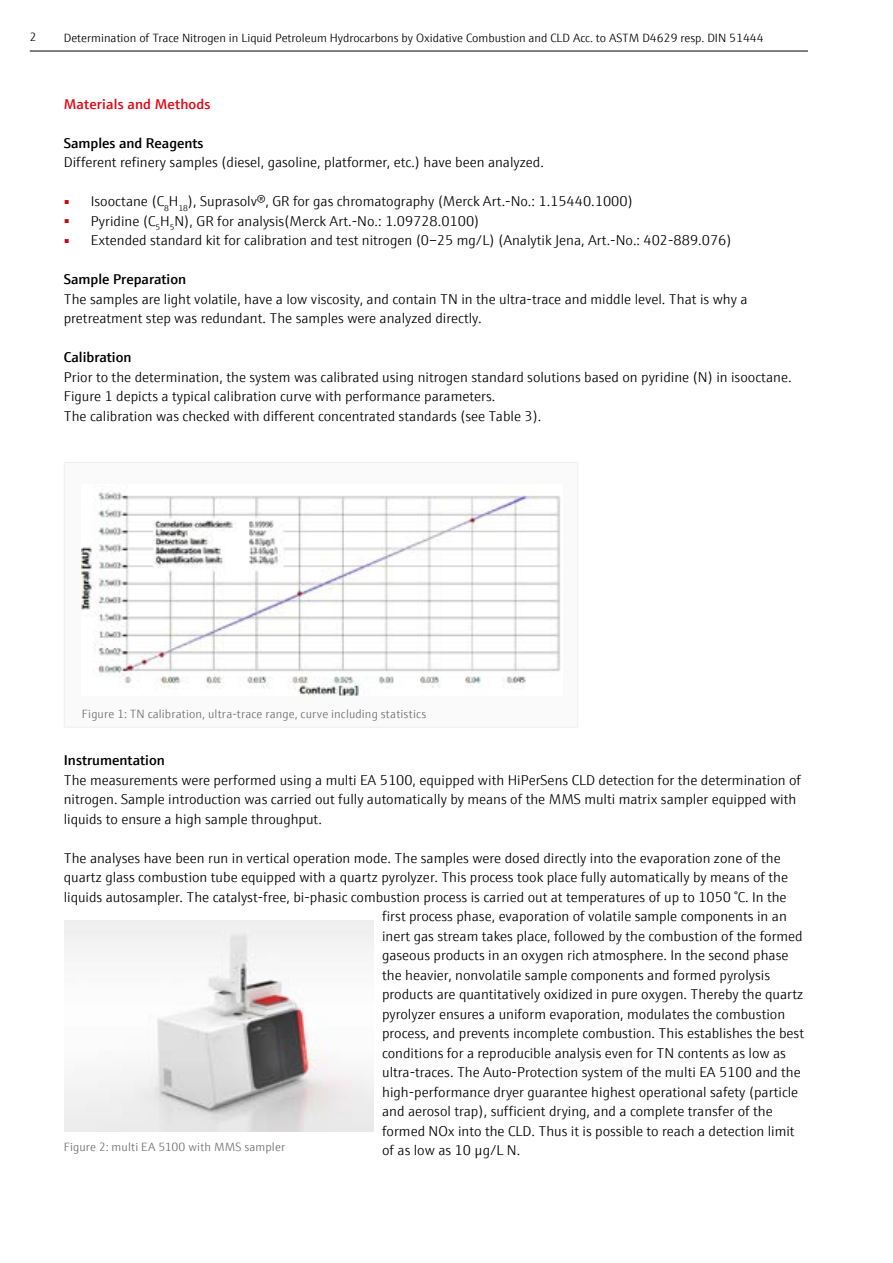
<style>
.page{position:relative;width:893px;height:1263px;background:#fff}
.page>*{position:absolute;margin:0;border:0;box-sizing:border-box;transform-origin:0 0}
.t1{font:300 14.25px/19.5px "E+H Sans";color:#000}
.t2{font:600 14.25px "E+H Sans";color:#000}
.t3{font:600 14.25px "E+H Sans";letter-spacing:.01em;color:#e30613}
.t4{font:300 12px "E+H Sans";color:#000}
.t5{font:300 12px "E+H Sans";letter-spacing:.015em;color:#706f6f}
</style>
<div class="page">
<div style="left:64px;top:462px;width:514px;height:266px;background:#fafafa;border:1px solid #f0f0ef"></div>
<img style="left:81px;top:492px;width:479px;height:203px">
<hr style="left:30px;top:51px;width:778px;height:1px;background:#000">
<img style="left:65px;top:920px;width:309px;height:211px">
<p class="t4" style="left:30px;top:29px;width:8px">2</p>
<p class="t4" style="left:64px;top:29px;width:701px">Determination of Trace Nitrogen in Liquid Petroleum Hydrocarbons by Oxidative Combustion and CLD Acc. to ASTM D4629 resp. DIN 51444</p>
<p class="t3" style="left:64px;top:93px;width:148px">Materials and Methods</p>
<p class="t2" style="left:64px;top:132px;width:141px">Samples and Reagents</p>
<p class="t1" style="left:64px;top:152px;width:482px">Different refinery samples (diesel, gasoline, platformer, etc.) have been analyzed.</p>
<p class="t1" style="left:64px;top:191px;width:571px"><sup>■</sup> Isooctane (C<sub>8</sub>H<sub>18</sub>), Suprasolv®, GR for gas chromatography (Merck Art.-No.: 1.15440.1000)</p>
<p class="t1" style="left:64px;top:210px;width:417px"><sup>■</sup> Pyridine (C<sub>5</sub>H<sub>5</sub>N), GR for analysis(Merck Art.-No.: 1.09728.0100)</p>
<p class="t1" style="left:64px;top:230px;width:669px"><sup>■</sup> Extended standard kit for calibration and test nitrogen (0–25 mg/L) (Analytik Jena, Art.-No.: 402-889.076)</p>
<p class="t2" style="left:64px;top:268px;width:124px">Sample Preparation</p>
<p class="t1" style="left:64px;top:288px;width:685px">The samples are light volatile, have a low viscosity, and contain TN in the ultra-trace and middle level. That is why a pretreatment step was redundant. The samples were analyzed directly.</p>
<p class="t2" style="left:64px;top:346px;width:69px">Calibration</p>
<p class="t1" style="left:64px;top:366px;width:729px">Prior to the determination, the system was calibrated using nitrogen standard solutions based on pyridine (N) in isooctane.<br>Figure 1 depicts a typical calibration curve with performance parameters.<br>The calibration was checked with different concentrated standards (see Table 3).</p>
<p class="t5" style="left:82px;top:705px;width:346px">Figure 1: TN calibration, ultra-trace range, curve including statistics</p>
<p class="t2" style="left:64px;top:749px;width:103px">Instrumentation</p>
<p class="t1" style="left:64px;top:769px;width:739px">The measurements were performed using a multi EA 5100, equipped with HiPerSens CLD detection for the determination of nitrogen. Sample introduction was carried out fully automatically by means of the MMS multi matrix sampler equipped with liquids to ensure a high sample throughput.</p>
<p class="t1" style="left:64px;top:847px;width:718px">The analyses have been run in vertical operation mode. The samples were dosed directly into the evaporation zone of the</p>
<p class="t1" style="left:64px;top:866px;width:726px">quartz glass combustion tube equipped with a quartz pyrolyzer. This process took place fully automatically by means of the</p>
<p class="t1" style="left:64px;top:886px;width:724px">liquids autosampler. The catalyst-free, bi-phasic combustion process is carried out at temperatures of up to 1050 °C. In the</p>
<p class="t1" style="left:382px;top:905px;width:406px">first process phase, evaporation of volatile sample components in an</p>
<p class="t1" style="left:382px;top:925px;width:422px">inert gas stream takes place, followed by the combustion of the formed</p>
<p class="t1" style="left:382px;top:944px;width:408px">gaseous products in an oxygen rich atmosphere. In the second phase</p>
<p class="t1" style="left:382px;top:964px;width:389px">the heavier, nonvolatile sample components and formed pyrolysis</p>
<p class="t1" style="left:382px;top:983px;width:423px">products are quantitatively oxidized in pure oxygen. Thereby the quartz</p>
<p class="t1" style="left:382px;top:1003px;width:405px">pyrolyzer ensures a uniform evaporation, modulates the combustion</p>
<p class="t1" style="left:382px;top:1022px;width:423px">process, and prevents incomplete combustion. This establishes the best</p>
<p class="t1" style="left:382px;top:1042px;width:405px">conditions for a reproducible analysis even for TN contents as low as</p>
<p class="t1" style="left:382px;top:1061px;width:420px">ultra-traces. The Auto-Protection system of the multi EA 5100 and the</p>
<p class="t1" style="left:382px;top:1081px;width:418px">high-performance dryer guarantee highest operational safety (particle</p>
<p class="t1" style="left:382px;top:1100px;width:392px">and aerosol trap), sufficient drying, and a complete transfer of the</p>
<p class="t1" style="left:382px;top:1120px;width:414px">formed NOx into the CLD. Thus it is possible to reach a detection limit</p>
<p class="t1" style="left:382px;top:1139px;width:140px">of as low as 10 µg/L N.</p>
<p class="t5" style="left:64px;top:1138px;width:223px">Figure 2: multi EA 5100 with MMS sampler</p>
</div>
